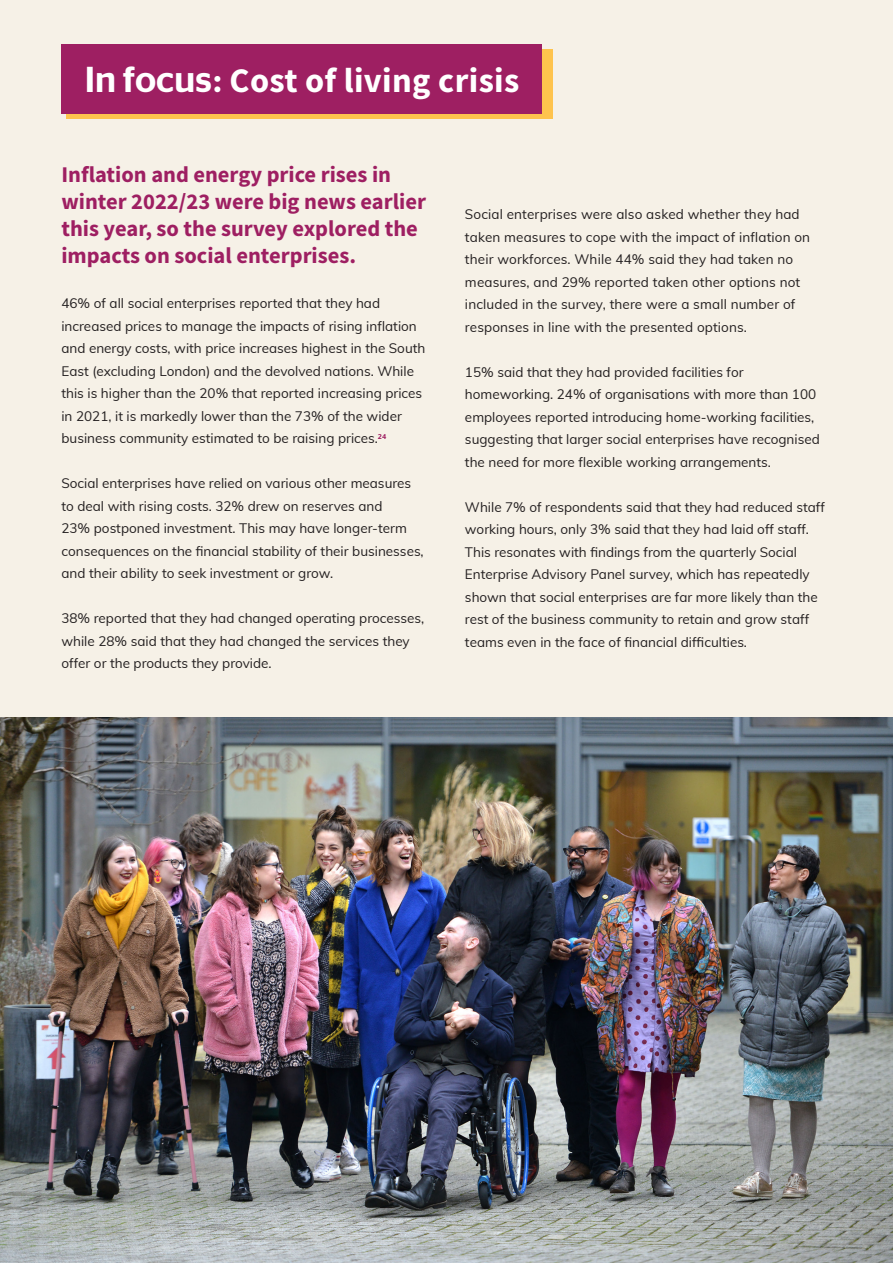
<style>
.page{position:relative;width:893px;height:1263px;background:#f6f1e7}
.page>*{position:absolute;margin:0;border:0;box-sizing:border-box;transform-origin:0 0}
.t1{font:700 34.5px "Source Sans Pro";letter-spacing:.01em;color:#fff}
.t2{font:700 22.5px/27px "Source Sans Pro";color:#9e1f62}
.Main_Text{font:13.5px/22.5px "Muli";color:#231f20}
.s1{font-family:"Stag Sans";font-weight:500;font-size:36px}
</style>
<div class="page">
<svg style="left:66px;top:49px;width:487px;height:69px;background:#efaa50"></svg>
<div style="left:62px;top:44px;width:480px;height:69px;background:#9e1f62"></div>
<img style="left:0;top:717px;width:893px;height:546px">
<p class="t1" style="left:85px;top:57px;width:436px"><span class="s1">In focus:</span> Cost of living crisis</p>
<p class="t2" style="left:61px;top:161px;width:366px">Inflation and energy price rises in winter 2022/23 were big news earlier this year, so the survey explored the impacts on social enterprises.</p>
<p class="Main_Text" style="left:61px;top:291px;width:365px">46% of all social enterprises reported that they had increased prices to manage the impacts of rising inflation and energy costs, with price increases highest in the South East (excluding London) and the devolved nations. While this is higher than the 20% that reported increasing prices in 2021, it is markedly lower than the 73% of the wider business community estimated to be raising prices.<sup>24</sup></p>
<p class="Main_Text" style="left:61px;top:471px;width:364px">Social enterprises have relied on various other measures to deal with rising costs. 32% drew on reserves and<br>23% postponed investment. This may have longer-term consequences on the financial stability of their businesses, and their ability to seek investment or grow.</p>
<p class="Main_Text" style="left:61px;top:606px;width:364px">38% reported that they had changed operating processes, while 28% said that they had changed the services they offer or the products they provide.</p>
<p class="Main_Text" style="left:465px;top:203px;width:347px">Social enterprises were also asked whether they had taken measures to cope with the impact of inflation on their workforces. While 44% said they had taken no measures, and 29% reported taken other options not included in the survey, there were a small number of responses in line with the presented options.</p>
<p class="Main_Text" style="left:465px;top:360px;width:356px">15% said that they had provided facilities for homeworking. 24% of organisations with more than 100 employees reported introducing home-working facilities, suggesting that larger social enterprises have recognised the need for more flexible working arrangements.</p>
<p class="Main_Text" style="left:465px;top:495px;width:362px">While 7% of respondents said that they had reduced staff working hours, only 3% said that they had laid off staff.<br>This resonates with findings from the quarterly Social Enterprise Advisory Panel survey, which has repeatedly shown that social enterprises are far more likely than the rest of the business community to retain and grow staff teams even in the face of financial difficulties.</p>
</div>
